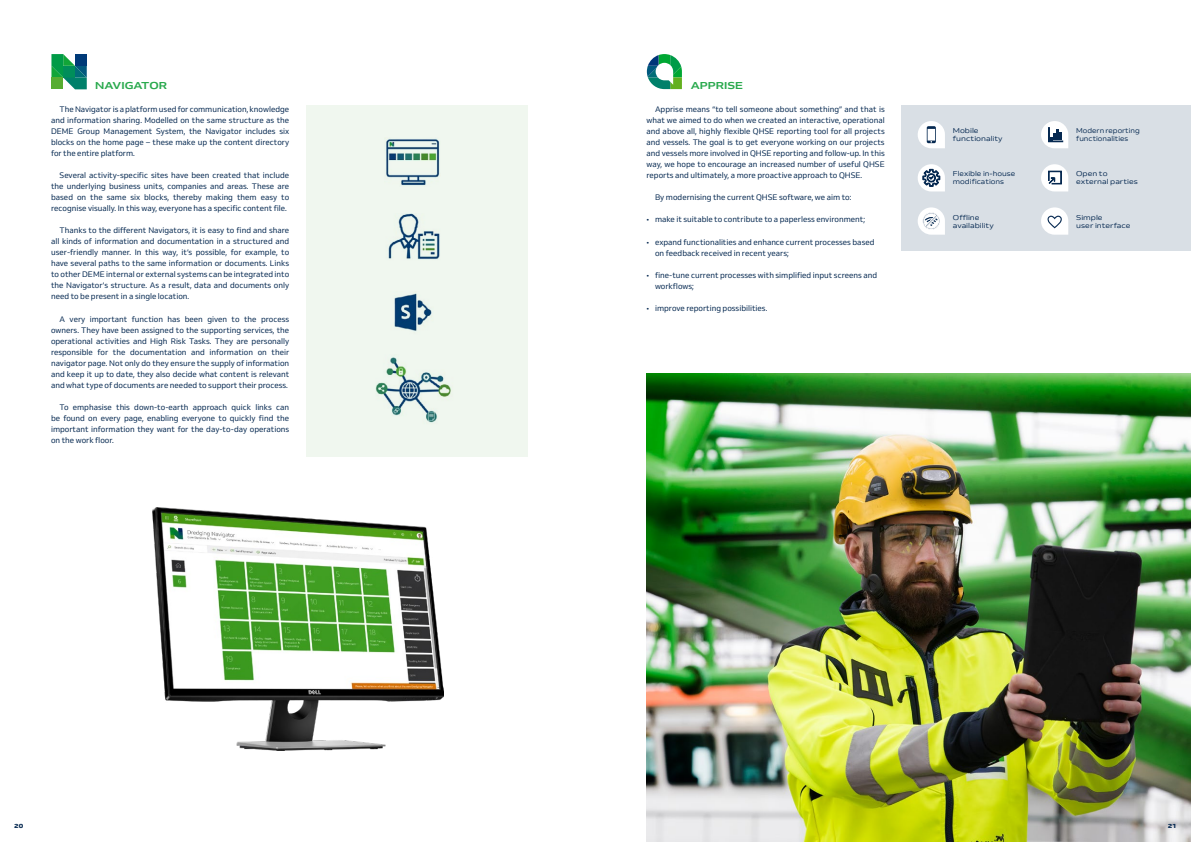
<style>
.page{position:relative;width:1191px;height:842px;background:#fff}
.page>*{position:absolute;margin:0;border:0;box-sizing:border-box;transform-origin:0 0}
.Body_text{font:700 semi-expanded 10px "Venn";color:#29a94d}
.Body_text-2{font:8px/11px "Venn";color:#062951;text-align:justify}
.t1{font:semi-expanded 7px/8px "Venn";color:#062951}
.t2{font:semi-expanded 7px/8px "Venn";color:#062951;scale:.93 1}
.t3{font:semi-expanded 7px/8px "Venn";color:#062951;scale:.96 1}
.Body_text-3{font:800 semi-expanded 6px "Venn";color:#062951}
</style>
<div class="page">
<svg style="left:51px;top:54px;width:36px;height:35px"></svg>
<svg style="left:647px;top:54px;width:35px;height:35px"></svg>
<img style="left:646px;top:374px;width:545px;height:468px">
<img style="left:152px;top:507px;width:291px;height:244px">
<div style="left:306px;top:105px;width:221px;height:351px;background:#f0f7ef"></div>
<img style="left:375px;top:357px;width:76px;height:66px">
<img style="left:386px;top:138px;width:54px;height:48px">
<img style="left:394px;top:293px;width:38px;height:38px">
<img style="left:388px;top:213px;width:52px;height:47px">
<div style="left:901px;top:105px;width:290px;height:146px;background:#d9dfe5"></div>
<svg style="left:918px;top:121px;width:27px;height:27px"></svg>
<svg style="left:1041px;top:121px;width:27px;height:27px"></svg>
<svg style="left:918px;top:164px;width:27px;height:27px"></svg>
<svg style="left:1041px;top:164px;width:27px;height:27px"></svg>
<svg style="left:918px;top:207px;width:27px;height:28px"></svg>
<svg style="left:1041px;top:207px;width:27px;height:28px"></svg>
<p class="Body_text" style="left:95px;top:80px;width:73px">NAVIGATOR</p>
<p class="Body_text-2" style="left:51px;top:103px;width:240px;text-indent:9px">The Navigator is a platform used for communication, knowledge and information sharing. Modelled on the same structure as the DEME Group Management System, the Navigator includes six blocks on the home page – these make up the content directory for the entire platform.</p>
<p class="Body_text-2" style="left:51px;top:170px;width:240px;text-indent:9px">Several activity-specific sites have been created that include the underlying business units, companies and areas. These are based on the same six blocks, thereby making them easy to recognise visually. In this way, everyone has a specific content file.</p>
<p class="Body_text-2" style="left:51px;top:225px;width:240px;text-indent:9px">Thanks to the different Navigators, it is easy to find and share all kinds of information and documentation in a structured and user-friendly manner. In this way, it’s possible, for example, to have several paths to the same information or documents. Links to other DEME internal or external systems can be integrated into the Navigator’s structure. As a result, data and documents only need to be present in a single location.</p>
<p class="Body_text-2" style="left:51px;top:313px;width:240px;text-indent:9px">A very important function has been given to the process owners. They have been assigned to the supporting services, the operational activities and High Risk Tasks. They are personally responsible for the documentation and information on their navigator page. Not only do they ensure the supply of information and keep it up to date, they also decide what content is relevant and what type of documents are needed to support their process.</p>
<p class="Body_text-2" style="left:51px;top:402px;width:240px;text-indent:9px">To emphasise this down-to-earth approach quick links can be found on every page, enabling everyone to quickly find the important information they want for the day-to-day operations on the work floor.</p>
<p class="Body_text-3" style="left:14px;top:822px;width:11px">20</p>
<p class="Body_text" style="left:691px;top:80px;width:54px">APPRISE</p>
<p class="Body_text-2" style="left:646px;top:103px;width:240px;text-indent:9px">Apprise means “to tell someone about something” and that is what we aimed to do when we created an interactive, operational and above all, highly flexible QHSE reporting tool for all projects and vessels. The goal is to get everyone working on our projects and vessels more involved in QHSE reporting and follow-up. In this way, we hope to encourage an increased number of useful QHSE reports and ultimately, a more proactive approach to QHSE.</p>
<p class="Body_text-2" style="left:655px;top:192px;width:198px">By modernising the current QHSE software, we aim to:</p>
<p class="Body_text-2" style="left:646px;top:214px;width:220px">• make it suitable to contribute to a paperless environment;</p>
<p class="Body_text-2" style="left:655px;top:236px;width:221px;text-indent:-9px">• expand functionalities and enhance current processes based on feedback received in recent years;</p>
<p class="Body_text-2" style="left:655px;top:270px;width:224px;text-indent:-9px">• fine-tune current processes with simplified input screens and workflows;</p>
<p class="Body_text-2" style="left:646px;top:303px;width:122px">• improve reporting possibilities.</p>
<p class="t1" style="left:953px;top:127px;width:27px">Mobile</p>
<p class="t1" style="left:953px;top:135px;width:51px">functionality</p>
<p class="t2" style="left:1076px;top:127px;width:70px">Modern reporting functionalities</p>
<p class="t3" style="left:953px;top:170px;width:67px">Flexible in-house modifications</p>
<p class="t1" style="left:953px;top:213px;width:42px">Offline availability</p>
<p class="t1" style="left:1076px;top:170px;width:63px">Open to external parties</p>
<p class="t1" style="left:1076px;top:213px;width:56px">Simple<br>user interface</p>
<p class="Body_text-3" style="left:1167px;top:822px;width:11px">21</p>
</div>
